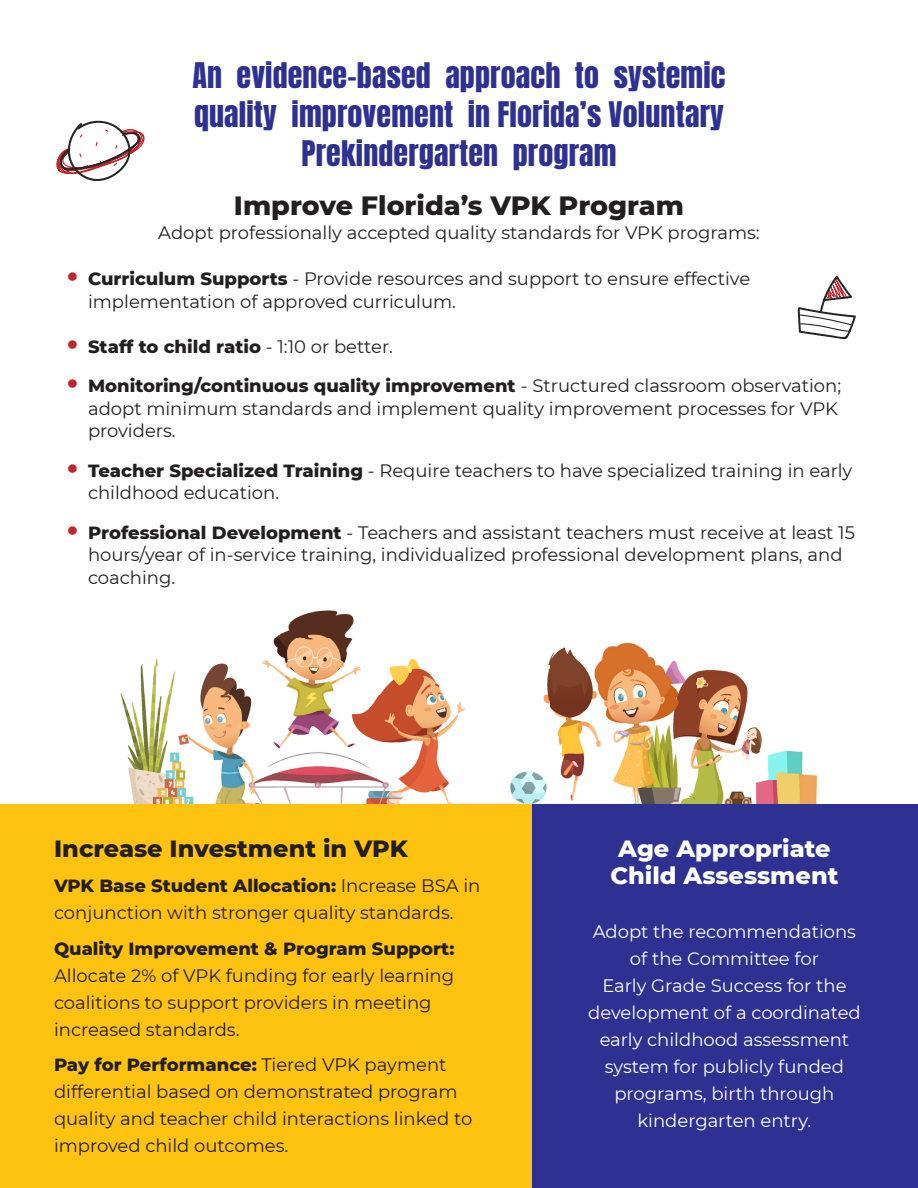
<style>
.page{position:relative;width:918px;height:1188px;background:#fff}
.page>*{position:absolute;margin:0;border:0;box-sizing:border-box;transform-origin:0 0}
.t1{font:30px "Anton";letter-spacing:.005em;color:#2e3092}
.t2{font:800 27px "Montserrat";color:#231f20}
.t3{font:800 24px "Montserrat";color:#fff}
.t4{font:800 24px "Montserrat";color:#231f20}
.t5{font:18px/27px "Montserrat";color:#231f20}
.t6{font:18px/27px "Montserrat";color:#fff;text-align:center}
.t7{font:800 18px "Montserrat";color:#231f20}
.s1{font-weight:800;font-size:30px;color:#c0262d}
.s2{font-weight:800}
.s3{font-size:30px;color:#c0262d}
.s4{font-weight:400}
</style>
<div class="page">
<img style="left:120px;top:694px;width:279px;height:110px">
<img style="left:399px;top:666px;width:60px;height:138px">
<img style="left:459px;top:779px;width:359px;height:25px">
<img style="left:513px;top:751px;width:305px;height:28px">
<img style="left:548px;top:642px;width:150px;height:109px">
<img style="left:698px;top:670px;width:60px;height:81px">
<img style="left:758px;top:729px;width:4px;height:22px">
<img style="left:459px;top:701px;width:6px;height:12px">
<img style="left:543px;top:665px;width:6px;height:58px">
<img style="left:140px;top:666px;width:259px;height:28px">
<img style="left:141px;top:658px;width:17px;height:8px">
<img style="left:215px;top:638px;width:138px;height:28px">
<img style="left:408px;top:658px;width:11px;height:8px">
<img style="left:275px;top:610px;width:79px;height:28px">
<div style="left:531px;top:804px;width:387px;height:384px;background:#2e3092"></div>
<div style="left:0;top:804px;width:531px;height:384px;background:#fec210"></div>
<svg style="left:798px;top:276px;width:58px;height:64px"></svg>
<svg style="left:56px;top:120px;width:89px;height:61px"></svg>
<p class="t1" style="left:192px;top:60px;width:535px">An evidence-based approach to systemic</p>
<p class="t1" style="left:194px;top:99px;width:531px">quality improvement in Florida’s Voluntary</p>
<p class="t1" style="left:301px;top:138px;width:317px">Prekindergarten program</p>
<p class="t2" style="left:234px;top:185px;width:452px">Improve Florida’s VPK Program</p>
<p class="t5" style="left:158px;top:218px;width:603px">Adopt professionally accepted quality standards for VPK programs:</p>
<p class="t5" style="left:88px;top:267px;width:664px;line-height:22.5px;text-indent:-21px"><span class="s1">•</span> <span class="s2">Curriculum Supports</span> - Provide resources and support to ensure effective implementation of approved curriculum.</p>
<p class="t7" style="left:67px;top:333px;width:328px"><span class="s3">•</span> Staff to child ratio <span class="s4">- 1:10 or better.</span></p>
<p class="t5" style="left:88px;top:374px;width:755px;line-height:22.5px;text-indent:-21px"><span class="s1">•</span> <span class="s2">Monitoring/continuous quality improvement</span> - Structured classroom observation; adopt minimum standards and implement quality improvement processes for VPK providers.</p>
<p class="t5" style="left:88px;top:458px;width:766px;line-height:22.5px;text-indent:-21px"><span class="s1">•</span> <span class="s2">Teacher Specialized Training</span> - Require teachers to have specialized training in early childhood education.</p>
<p class="t5" style="left:88px;top:520px;width:768px;line-height:22.5px;text-indent:-21px"><span class="s1">•</span> <span class="s2">Professional Development</span> - Teachers and assistant teachers must receive at least 15 hours/year of in-service training, individualized professional development plans, and coaching.</p>
<p class="t4" style="left:54px;top:831px;width:355px">Increase Investment in VPK</p>
<p class="t5" style="left:54px;top:872px;width:428px"><span class="s2">VPK Base Student Allocation:</span> Increase BSA in conjunction with stronger quality standards.</p>
<p class="t5" style="left:54px;top:934px;width:402px"><span class="s2">Quality Improvement &amp; Program Support:<br></span>Allocate 2% of VPK funding for early learning coalitions to support providers in meeting increased standards.</p>
<p class="t5" style="left:54px;top:1051px;width:420px"><span class="s2">Pay for Performance:</span> Tiered VPK payment differential based on demonstrated program quality and teacher child interactions linked to improved child outcomes.</p>
<p class="t3" style="left:618px;top:831px;width:214px">Age Appropriate</p>
<p class="t3" style="left:610px;top:858px;width:229px">Child Assessment</p>
<p class="t6" style="left:588px;top:917px;width:274px">Adopt the recommendations of the Committee for<br>Early Grade Success for the development of a coordinated early childhood assessment system for publicly funded programs, birth through kindergarten entry.</p>
</div>
